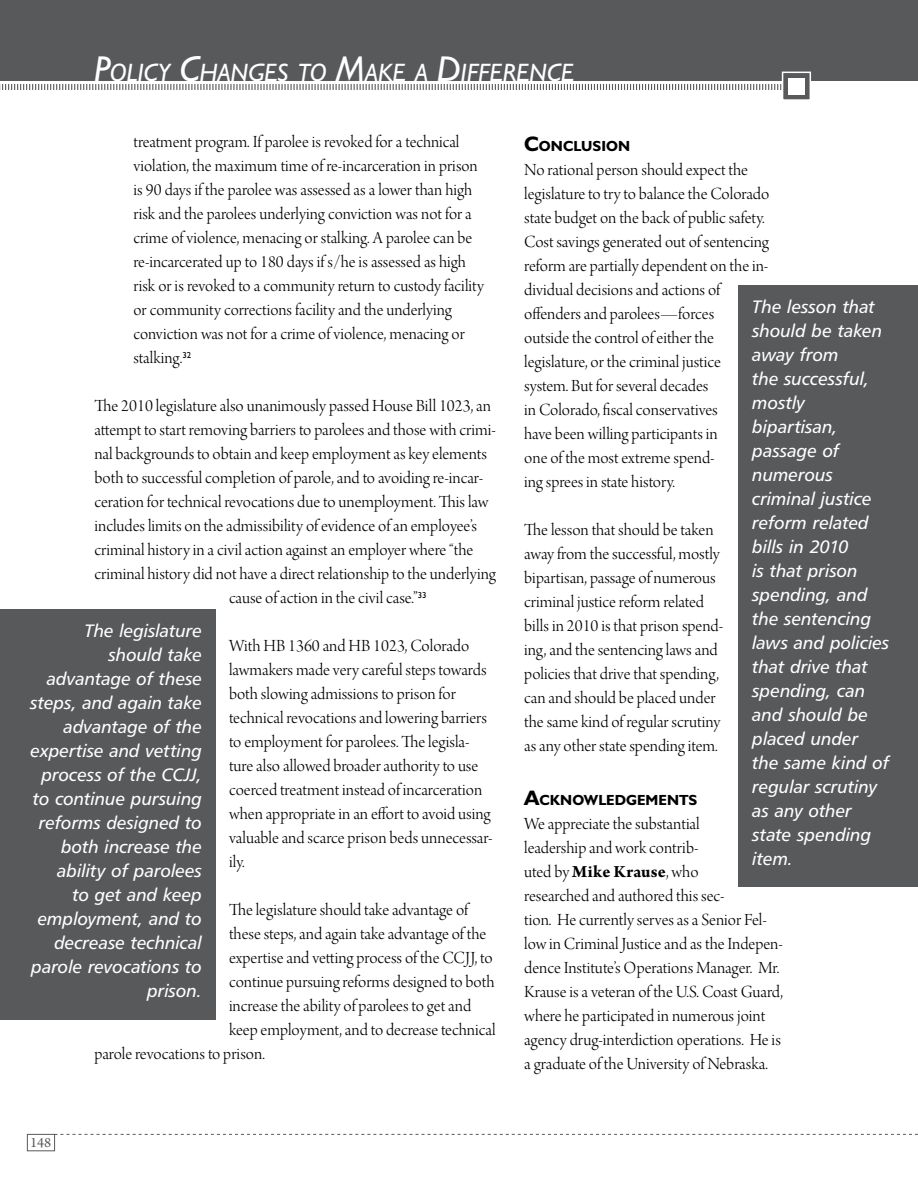
<style>
.page{position:relative;width:918px;height:1188px;background:#fff}
.page>*{position:absolute;margin:0;border:0;box-sizing:border-box;transform-origin:0 0}
.t1{font:italic 25.2px "Humanist 521 BT";letter-spacing:-.005em;color:#fff}
.t2{font:18px/24px "Arno Pro Light Display";color:#000}
.t3{font:18px/24px "Humanist 777 BT Italic B";letter-spacing:-.005em;color:#fff;text-align:right}
.t4{font:15px "Arno Pro";color:#58595b}
.t5{font:700 14.7px "Humanist 521 BT";letter-spacing:.005em;color:#000}
.s1{font-size:36px}
.s2{font-size:21px}
.s3{font-family:"Arno Pro";font-weight:700}
</style>
<div class="page">
<svg style="left:55px;top:1134px;width:863px;height:1px"></svg>
<div style="left:0;top:0;width:918px;height:81px;background:#58595b"></div>
<svg style="left:0;top:84px;width:782px;height:6px"></svg>
<div style="left:782px;top:72px;width:29px;height:29px;background:#58595b;border:2px solid #fff"></div>
<div style="left:788px;top:78px;width:16px;height:16px;background:#fff"></div>
<div style="left:27px;top:1134px;width:28px;height:17px;border:1px solid #58595b"></div>
<div style="left:0;top:609px;width:216px;height:411px;background:#58595b"></div>
<div style="left:739px;top:285px;width:179px;height:601px;background:#58595b"></div>
<h1 class="t1" style="left:94px;top:57px;width:481px"><span class="s1">P</span>OLICY <span class="s1">C</span>HANGES TO <span class="s1">M</span>AKE A <span class="s1">D</span>IFFERENCE</h1>
<p class="t2" style="left:134px;top:131px;width:352px">treatment program. If parolee is revoked for a technical violation, the maximum time of re-incarceration in prison is 90 days if the parolee was assessed as a lower than high risk and the parolees underlying conviction was not for a crime of violence, menacing or stalking. A parolee can be re-incarcerated up to 180 days if s/he is assessed as high risk or is revoked to a community return to custody facility or community corrections facility and the underlying conviction was not for a crime of violence, menacing or stalking.<sup>32</sup></p>
<p class="t2" style="left:94px;top:395px;width:398px">The 2010 legislature also unanimously passed House Bill 1023, an</p>
<p class="t2" style="left:94px;top:419px;width:403px">attempt to start removing barriers to parolees and those with crimi-</p>
<p class="t2" style="left:94px;top:443px;width:394px">nal backgrounds to obtain and keep employment as key elements</p>
<p class="t2" style="left:94px;top:467px;width:390px">both to successful completion of parole, and to avoiding re-incar-</p>
<p class="t2" style="left:94px;top:491px;width:395px">ceration for technical revocations due to unemployment. This law</p>
<p class="t2" style="left:94px;top:515px;width:384px">includes limits on the admissibility of evidence of an employee’s</p>
<p class="t2" style="left:94px;top:539px;width:380px">criminal history in a civil action against an employer where “the</p>
<p class="t2" style="left:94px;top:563px;width:403px">criminal history did not have a direct relationship to the underlying</p>
<p class="t2" style="left:229px;top:587px;width:199px">cause of action in the civil case.”<sup>33</sup></p>
<p class="t2" style="left:229px;top:635px;width:265px">With HB 1360 and HB 1023, Colorado lawmakers made very careful steps towards both slowing admissions to prison for technical revocations and lowering barriers to employment for parolees. The legisla&shy;ture also allowed broader authority to use coerced treatment instead of incarceration when appropriate in an effort to avoid using valuable and scarce prison beds unnecessar&shy;ily.</p>
<p class="t2" style="left:229px;top:899px;width:241px">The legislature should take advantage of</p>
<p class="t2" style="left:229px;top:923px;width:259px">these steps, and again take advantage of the</p>
<p class="t2" style="left:229px;top:947px;width:265px">expertise and vetting process of the CCJJ, to</p>
<p class="t2" style="left:229px;top:971px;width:267px">continue pursuing reforms designed to both</p>
<p class="t2" style="left:229px;top:995px;width:244px">increase the ability of parolees to get and</p>
<p class="t2" style="left:229px;top:1019px;width:268px">keep employment, and to decrease technical</p>
<p class="t2" style="left:94px;top:1043px;width:172px">parole revocations to prison.</p>
<p class="t3" style="left:30px;top:618px;width:174px">The legislature should take advantage of these steps, and again take advantage of the expertise and vetting process of the CCJJ, to continue pursuing reforms designed to both increase the ability of parolees<br>to get and keep employment, and to decrease technical parole revocations to prison.</p>
<p class="t4" style="left:30px;top:1134px;width:23px">148</p>
<p class="t5" style="left:524px;top:137px;width:107px"><span class="s2">C</span>ONCLUSION</p>
<p class="t2" style="left:524px;top:159px;width:247px">No rational person should expect the legislature to try to balance the Colorado state budget on the back of public safety.<br>Cost savings generated out of sentencing reform are partially dependent on the in&shy;dividual decisions and actions of offenders and parolees—forces<br>outside the control of either the legislature, or the criminal justice system. But for several decades<br>in Colorado, fiscal conservatives<br>have been willing participants in<br>one of the most extreme spend-<br>ing sprees in state history.</p>
<p class="t2" style="left:524px;top:519px;width:201px">The lesson that should be taken away from the successful, mostly bipartisan, passage of numerous criminal justice reform related bills in 2010 is that prison spend&shy;ing, and the sentencing laws and policies that drive that spending, can and should be placed under the same kind of regular scrutiny as any other state spending item.</p>
<p class="t5" style="left:524px;top:791px;width:175px"><span class="s2">A</span>CKNOWLEDGEMENTS</p>
<p class="t2" style="left:524px;top:813px;width:260px">We appreciate the substantial<br>leadership and work contrib-<br>uted by <span class="s3">Mike Krause</span>, who<br>researched and authored this sec-<br>tion. He currently serves as a Senior Fel&shy;low in Criminal Justice and as the Indepen&shy;dence Institute’s Operations Manager. Mr.<br>Krause is a veteran of the U.S. Coast Guard, where he participated in numerous joint agency drug-interdiction operations. He is a graduate of the University of Nebraska.</p>
<p class="t3" style="left:752px;top:294px;width:139px;text-align:left">The lesson that should be taken away from<br>the successful, mostly bipartisan, passage of numerous criminal justice reform related bills in 2010<br>is that prison spending, and the sentencing laws and policies that drive that spending, can and should be placed under<br>the same kind of regular scrutiny as any other state spending item.</p>
</div>
